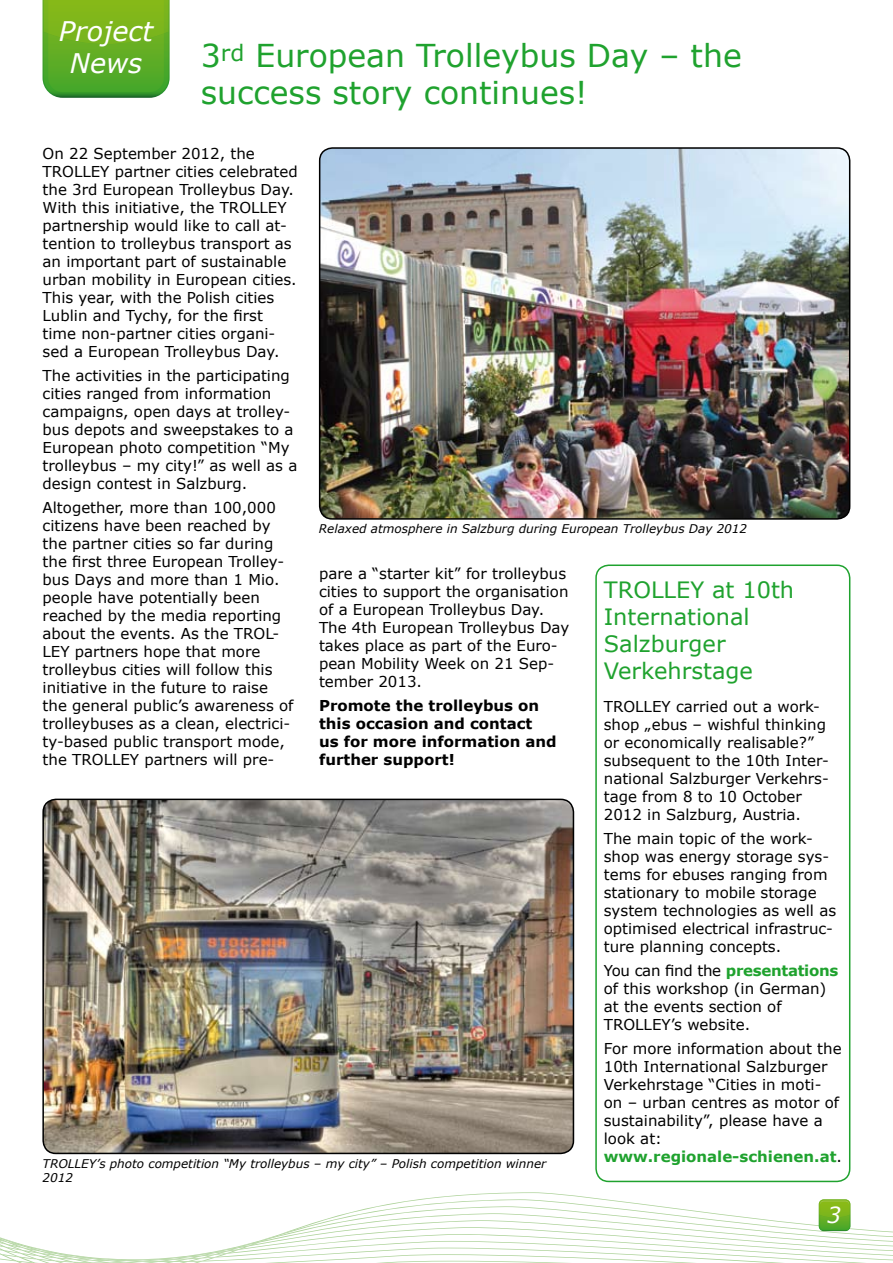
<style>
.page{position:relative;width:893px;height:1263px;background:#fff}
.page>*{position:absolute;margin:0;border:0;box-sizing:border-box;transform-origin:0 0}
.t1{font:31.5px/37.8px "Verdana";color:#1fa22e}
.t2{font:italic 27px/32.4px "Verdana";color:#fff;text-align:center}
.t3{font:22.5px/27px "Verdana";color:#1fa22e}
.t4{font:italic 22.2px "Verdana";color:#fff}
.t5{font:15px/18px "Verdana";color:#000}
.t6{font:700 15px/18px "Verdana";color:#000}
.t7{font:italic 12px/14.4px "Verdana";color:#000}
.s1{font-weight:700;color:#1fa22e}
</style>
<div class="page">
<svg style="left:0;top:1001px;width:893px;height:262px"></svg>
<svg style="left:819px;top:1199px;width:31px;height:32px"></svg>
<svg style="left:43px;top:0;width:127px;height:98px;background:#67ae26"></svg>
<img style="left:320px;top:148px;width:530px;height:371px">
<div style="left:319px;top:147px;width:531px;height:373px;border:2px solid #000;border-radius:13px"></div>
<img style="left:43px;top:799px;width:530px;height:354px">
<div style="left:42px;top:799px;width:532px;height:355px;border:2px solid #000;border-radius:13px"></div>
<div style="left:595px;top:564px;width:255px;height:618px;border:2px solid #1fa22e;border-radius:13px"></div>
<h2 class="t2" style="left:59px;top:15px;width:96px">Project<br>News</h2>
<h1 class="t1" style="left:201px;top:37px;width:543px">3<sup>rd</sup> European Trolleybus Day – the success story continues!</h1>
<p class="t5" style="left:43px;top:144px;width:257px">On 22 September 2012, the<br>TROLLEY partner cities celebrated the 3rd European Trolleybus Day.<br>With this initiative, the TROLLEY partnership would like to call at&shy;tention to trolleybus transport as an important part of sustainable urban mobility in European cities.<br>This year, with the Polish cities<br>Lublin and Tychy, for the first time non-partner cities organi&shy;sed a European Trolleybus Day.</p>
<p class="t5" style="left:43px;top:366px;width:256px">The activities in the participating cities ranged from information campaigns, open days at trolley&shy;bus depots and sweepstakes to a<br>European photo competition “My trolleybus – my city!” as well as a design contest in Salzburg.</p>
<p class="t5" style="left:43px;top:498px;width:252px">Altogether, more than 100,000 citizens have been reached by the partner cities so far during the first three European Trolley&shy;bus Days and more than 1 Mio. people have potentially been reached by the media reporting about the events. As the TROL-<br>LEY partners hope that more trolleybus cities will follow this initiative in the future to raise the general public’s awareness of trolleybuses as a clean, electrici&shy;ty-based public transport mode, the TROLLEY partners will pre-</p>
<p class="t7" style="left:319px;top:522px;width:430px">Relaxed atmosphere in Salzburg during European Trolleybus Day 2012</p>
<p class="t5" style="left:319px;top:564px;width:252px">pare a “starter kit” for trolleybus cities to support the organisation of a European Trolleybus Day.<br>The 4th European Trolleybus Day takes place as part of the Euro&shy;pean Mobility Week on 21 Sep&shy;tember 2013.</p>
<p class="t6" style="left:319px;top:696px;width:239px">Promote the trolleybus on this occasion and contact<br>us for more information and further support!</p>
<h3 class="t3" style="left:604px;top:577px;width:192px">TROLLEY at 10th<br>International<br>Salzburger<br>Verkehrstage</h3>
<p class="t5" style="left:604px;top:698px;width:227px">TROLLEY carried out a work&shy;shop „ebus – wishful thinking or economically realisable?” subsequent to the 10th Inter&shy;national Salzburger Verkehrs&shy;tage from 8 to 10 October<br>2012 in Salzburg, Austria.</p>
<p class="t5" style="left:604px;top:830px;width:234px">The main topic of the work&shy;shop was energy storage sys&shy;tems for ebuses ranging from stationary to mobile storage system technologies as well as optimised electrical infrastruc&shy;ture planning concepts.</p>
<p class="t5" style="left:604px;top:962px;width:236px">You can find the <span class="s1">presentations </span>of this workshop (in German) at the events section of<br>TROLLEY’s website.</p>
<p class="t5" style="left:604px;top:1040px;width:240px">For more information about the<br>10th International Salzburger<br>Verkehrstage “Cities in moti&shy;on – urban centres as motor of sustainability”, please have a look at: <span class="s1">www.regionale-schienen.at</span>.</p>
<p class="t7" style="left:43px;top:1156px;width:505px">TROLLEY’s photo competition “My trolleybus – my city” – Polish competition winner<br>2012</p>
<h3 class="t4" style="left:827px;top:1201px;width:16px">3</h3>
</div>
